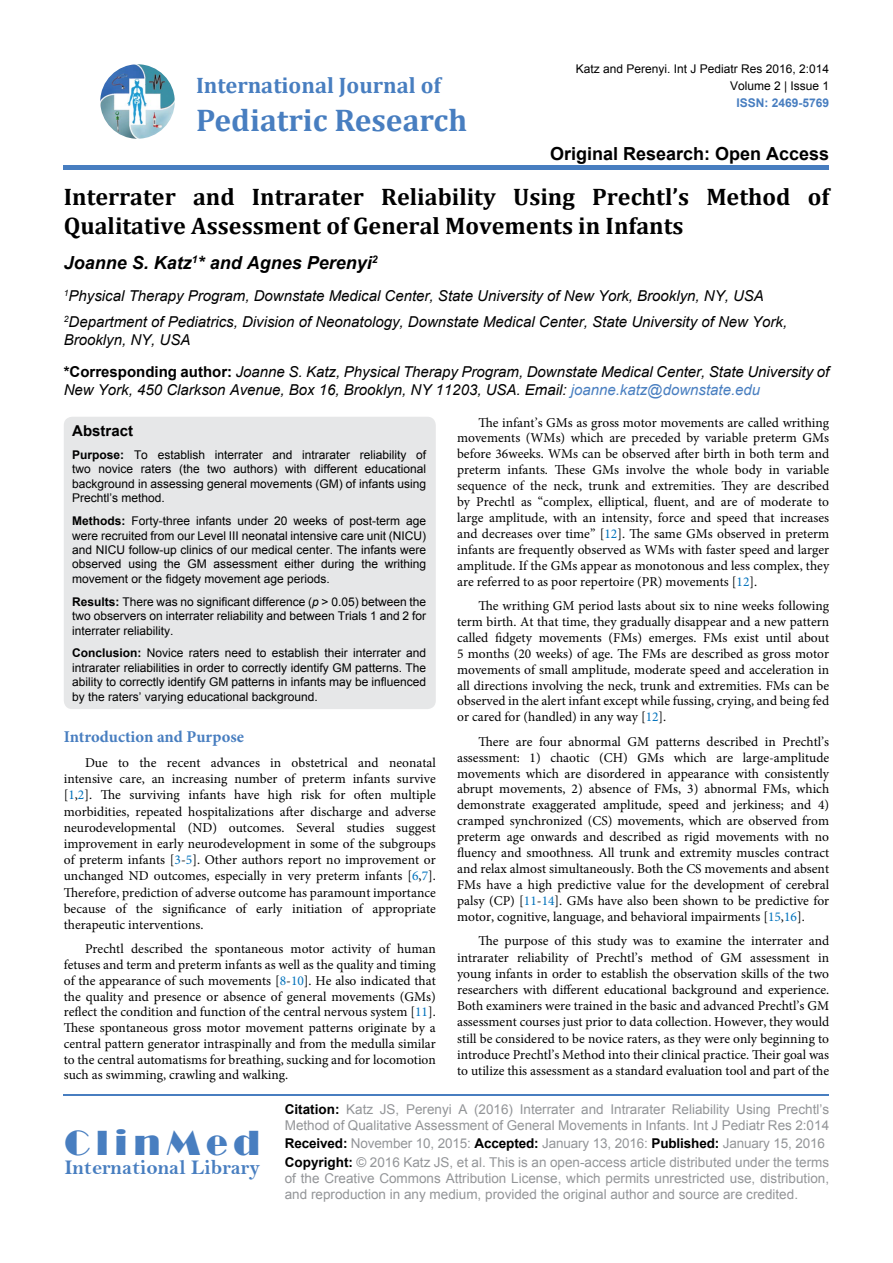
<style>
.page{position:relative;width:893px;height:1263px;background:#fff}
.page>*{position:absolute;margin:0;border:0;box-sizing:border-box;transform-origin:0 0}
.t1{font:36px "Broadway";letter-spacing:.16em;color:#487ec0}
.t2{font:700 31.5px "Cambria";color:#487ec0}
.t3{font:700 24px/28.8px "Cambria";color:#000}
.t4{font:700 22.5px "Cambria";color:#487ec0}
.t5{font:21px "Bell MT Bold";color:#487ec0}
.t6{font:italic 700 18px "Arial";color:#000}
.t7{font:700 18px "Arial";color:#000}
.t8{font:700 16.5px "Minion Pro";color:#487ec0}
.t9{font:italic 15px/26.5px "Arial";color:#000}
.t10{font:700 15px "Arial";color:#000}
.t11{font:13.5px/15.9px "Minion Pro";color:#000;text-align:justify}
.t12{font:13.5px/16.2px "Arial";color:#939598}
.t13{font:12px/14.4px "Arial";color:#000;text-align:justify}
.t14{font:700 12px "Arial";color:#487ec0}
.s1{font-weight:700;font-style:normal}
.s2{color:#487ec0}
.s3{font-weight:700}
.s4{font-style:italic}
.s5{color:#0072bc}
.s6{font-weight:700;color:#000}
</style>
<div class="page">
<img style="left:100px;top:64px;width:75px;height:75px;border-radius:37px">
<div style="left:64px;top:165px;width:765px;height:5px;background:#487ec0"></div>
<hr style="left:64px;top:1094px;width:765px;height:1px;background:#487ec0">
<div style="left:64px;top:417px;width:372px;height:292px;background:#e6e7e8;border-radius:9px"></div>
<h3 class="t4" style="left:196px;top:70px;width:246px">International Journal of</h3>
<h2 class="t2" style="left:196px;top:98px;width:273px">Pediatric Research</h2>
<p class="t13" style="left:576px;top:61px;width:255px">Katz and Perenyi. Int J Pediatr Res 2016, 2:014</p>
<p class="t14" style="left:736px;top:94px;width:94px">ISSN: 2469-5769</p>
<p class="t13" style="left:730px;top:78px;width:101px">Volume 2 | Issue 1</p>
<h3 class="t7" style="left:550px;top:141px;width:281px">Original Research: Open Access</h3>
<h3 class="t3" style="left:64px;top:182px;width:767px">Interrater and Intrarater Reliability Using Prechtl’s Method of<br>Qualitative Assessment of General Movements in Infants</h3>
<h3 class="t6" style="left:64px;top:250px;width:315px">Joanne S. Katz<sup>1</sup>* and Agnes Perenyi<sup>2</sup></h3>
<p class="t9" style="left:64px;top:282px;width:725px"><sup>1</sup>Physical Therapy Program, Downstate Medical Center, State University of New York, Brooklyn, NY, USA<br><sup>2</sup>Department of Pediatrics, Division of Neonatology, Downstate Medical Center, State University of New York,</p>
<p class="t9" style="left:64px;top:324px;width:767px;line-height:32.2px">Brooklyn, NY, USA<br><span class="s1">*Corresponding author:</span> Joanne S. Katz, Physical Therapy Program, Downstate Medical Center, State University of</p>
<p class="t9" style="left:64px;top:377px;width:698px">New York, 450 Clarkson Avenue, Box 16, Brooklyn, NY 11203, USA. Email: <span class="s2">joanne.katz@downstate.edu</span></p>
<p class="t10" style="left:72px;top:420px;width:62px">Abstract</p>
<p class="t13" style="left:72px;top:448px;width:355px"><span class="s3">Purpose:</span> To establish interrater and intrarater reliability of two novice raters (the two authors) with different educational background in assessing general movements (GM) of infants using Prechtl’s method.</p>
<p class="t13" style="left:72px;top:514px;width:355px"><span class="s3">Methods:</span> Forty-three infants under 20 weeks of post-term age were recruited from our Level III neonatal intensive care unit (NICU) and NICU follow-up clinics of our medical center. The infants were observed using the GM assessment either during the writhing movement or the fidgety movement age periods.</p>
<p class="t13" style="left:72px;top:594px;width:355px"><span class="s3">Results:</span> There was no significant difference (<span class="s4">p</span> &gt; 0.05) between the two observers on interrater reliability and between Trials 1 and 2 for interrater reliability.</p>
<p class="t13" style="left:72px;top:646px;width:355px"><span class="s3">Conclusion:</span> Novice raters need to establish their interrater and intrarater reliabilities in order to correctly identify GM patterns. The ability to correctly identify GM patterns in infants may be influenced by the raters’ varying educational background.</p>
<p class="t11" style="left:457px;top:414px;width:374px;text-indent:21px">The infant’s GMs as gross motor movements are called writhing movements (WMs) which are preceded by variable preterm GMs before 36weeks. WMs can be observed after birth in both term and preterm infants. These GMs involve the whole body in variable sequence of the neck, trunk and extremities. They are described by Prechtl as “complex, elliptical, fluent, and are of moderate to large amplitude, with an intensity, force and speed that increases and decreases over time” [<span class="s5">12</span>]. The same GMs observed in preterm infants are frequently observed as WMs with faster speed and larger amplitude. If the GMs appear as monotonous and less complex, they are referred to as poor repertoire (PR) movements [<span class="s5">12</span>].</p>
<p class="t11" style="left:457px;top:598px;width:374px;text-indent:21px">The writhing GM period lasts about six to nine weeks following term birth. At that time, they gradually disappear and a new pattern called fidgety movements (FMs) emerges. FMs exist until about 5 months (20 weeks) of age. The FMs are described as gross motor movements of small amplitude, moderate speed and acceleration in all directions involving the neck, trunk and extremities. FMs can be observed in the alert infant except while fussing, crying, and being fed or cared for (handled) in any way [<span class="s5">12</span>].</p>
<p class="t11" style="left:457px;top:733px;width:374px;text-indent:21px">There are four abnormal GM patterns described in Prechtl’s assessment: 1) chaotic (CH) GMs which are large-amplitude movements which are disordered in appearance with consistently abrupt movements, 2) absence of FMs, 3) abnormal FMs, which demonstrate exaggerated amplitude, speed and jerkiness; and 4) cramped synchronized (CS) movements, which are observed from preterm age onwards and described as rigid movements with no fluency and smoothness. All trunk and extremity muscles contract and relax almost simultaneously. Both the CS movements and absent FMs have a high predictive value for the development of cerebral palsy (CP) [<span class="s5">11</span>-<span class="s5">14</span>]. GMs have also been shown to be predictive for motor, cognitive, language, and behavioral impairments [<span class="s5">15</span>,<span class="s5">16</span>].</p>
<p class="t11" style="left:457px;top:933px;width:374px;text-indent:21px">The purpose of this study was to examine the interrater and intrarater reliability of Prechtl’s method of GM assessment in young infants in order to establish the observation skills of the two researchers with different educational background and experience.<br>Both examiners were trained in the basic and advanced Prechtl’s GM assessment courses just prior to data collection. However, they would still be considered to be novice raters, as they were only beginning to introduce Prechtl’s Method into their clinical practice. Their goal was to utilize this assessment as a standard evaluation tool and part of the</p>
<p class="t8" style="left:64px;top:725px;width:182px">Introduction and Purpose</p>
<p class="t11" style="left:64px;top:755px;width:374px;text-indent:21px">Due to the recent advances in obstetrical and neonatal intensive care, an increasing number of preterm infants survive [<span class="s5">1</span>,<span class="s5">2</span>]. The surviving infants have high risk for often multiple morbidities, repeated hospitalizations after discharge and adverse neurodevelopmental (ND) outcomes. Several studies suggest improvement in early neurodevelopment in some of the subgroups of preterm infants [<span class="s5">3</span>-<span class="s5">5</span>]. Other authors report no improvement or unchanged ND outcomes, especially in very preterm infants [<span class="s5">6</span>,<span class="s5">7</span>].<br>Therefore, prediction of adverse outcome has paramount importance because of the significance of early initiation of appropriate therapeutic interventions.</p>
<p class="t11" style="left:64px;top:941px;width:374px;text-indent:21px">Prechtl described the spontaneous motor activity of human fetuses and term and preterm infants as well as the quality and timing of the appearance of such movements [<span class="s5">8</span>-<span class="s5">10</span>]. He also indicated that the quality and presence or absence of general movements (GMs) reflect the condition and function of the central nervous system [<span class="s5">11</span>].<br>These spontaneous gross motor movement patterns originate by a central pattern generator intraspinally and from the medulla similar to the central automatisms for breathing, sucking and for locomotion such as swimming, crawling and walking.</p>
<h1 class="t1" style="left:64px;top:1122px;width:197px">ClinMed</h1>
<h3 class="t5" style="left:64px;top:1155px;width:197px">International Library</h3>
<p class="t12" style="left:285px;top:1101px;width:546px"><span class="s6">Citation:</span> Katz JS, Perenyi A (2016) Interrater and Intrarater Reliability Using Prechtl’s<br>Method of Qualitative Assessment of General Movements in Infants. Int J Pediatr Res 2:014</p>
<p class="t12" style="left:285px;top:1134px;width:546px;line-height:18.3px"><span class="s6">Received:</span> November 10, 2015: <span class="s6">Accepted:</span> January 13, 2016: <span class="s6">Published:</span> January 15, 2016<br><span class="s6">Copyright:</span> © 2016 Katz JS, et al. This is an open-access article distributed under the terms</p>
<p class="t12" style="left:285px;top:1170px;width:546px">of the Creative Commons Attribution License, which permits unrestricted use, distribution, and reproduction in any medium, provided the original author and source are credited.</p>
</div>
